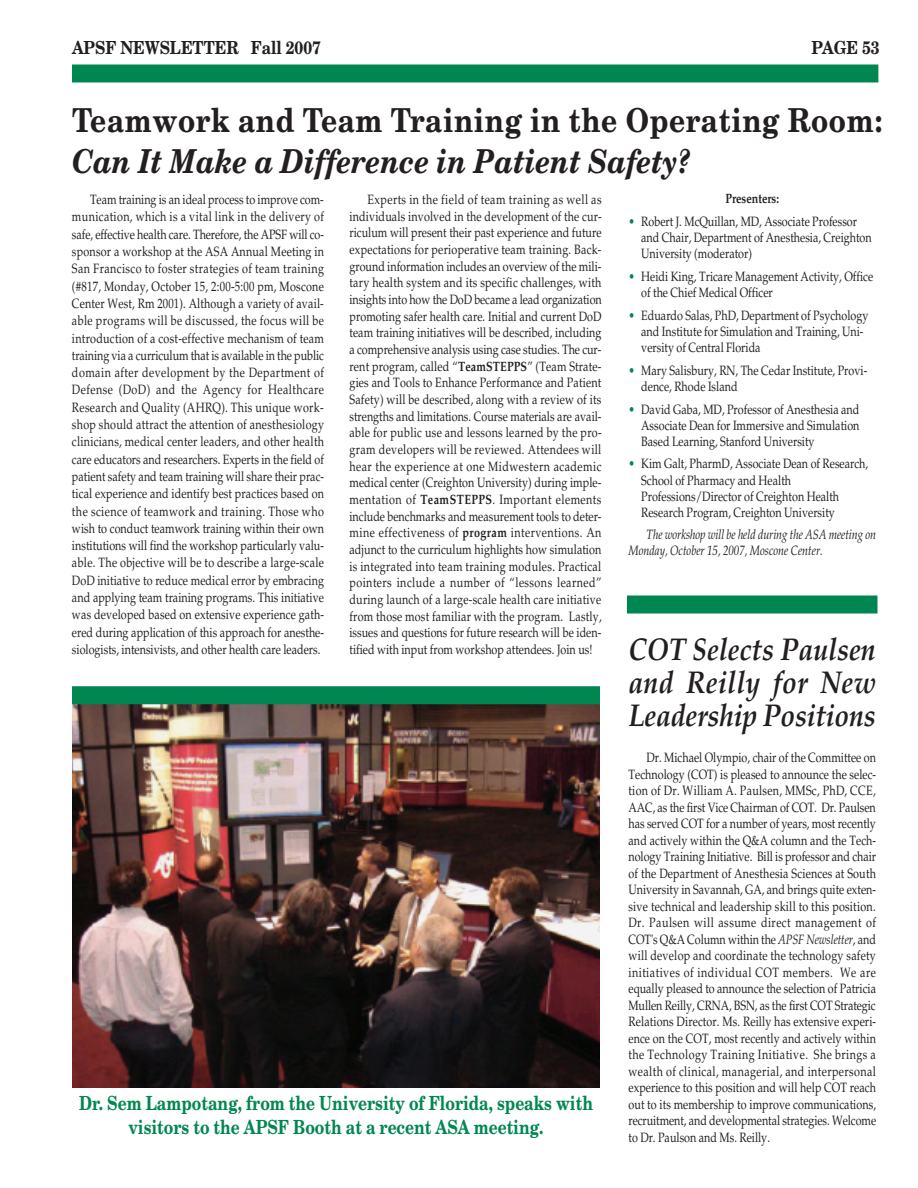
<style>
.page{position:relative;width:918px;height:1188px;background:#fff}
.page>*{position:absolute;margin:0;border:0;box-sizing:border-box;transform-origin:0 0}
.t1{font:700 33px "New Century Schlbk";letter-spacing:.025em;color:#231f20;scale:.85 1}
.t2{font:italic 700 33px "New Century Schlbk";color:#231f20;scale:.85 1}
.t3{font:italic 700 31.5px/33px "Palatino";color:#231f20;text-align:justify;scale:.85 1}
.t4{font:700 19.5px/23.4px "New Century Schlbk";color:#008751;text-align:center;scale:.8 1}
.t5{font:700 18px "New Century Schlbk";color:#231f20;scale:.85 1}
.t6{font:13.5px/16.6px "Palatino";color:#231f20;scale:.8 1}
.t7{font:italic 13.5px/16px "Palatino";letter-spacing:-.005em;color:#231f20;scale:.8 1}
.t8{font:700 13.5px "Palatino";color:#231f20;scale:.8 1}
.s1{color:#008751}
.s2{font-weight:700}
.s3{font-style:italic}
</style>
<div class="page">
<div style="left:72px;top:64px;width:806px;height:18px;background:#008751"></div>
<img style="left:72px;top:704px;width:528px;height:383px">
<div style="left:72px;top:686px;width:528px;height:18px;background:#008751"></div>
<div style="left:627px;top:596px;width:251px;height:18px;background:#008751"></div>
<h3 class="t5" style="left:72px;top:41px;width:294px">APSF NEWSLETTER Fall 2007</h3>
<h3 class="t5" style="left:812px;top:41px;width:81px">PAGE 53</h3>
<h1 class="t1" style="left:72px;top:108px;width:955px">Teamwork and Team Training in the Operating Room:</h1>
<h1 class="t2" style="left:72px;top:149px;width:730px">Can It Make a Difference in Patient Safety?</h1>
<p class="t8" style="left:725px;top:194px;width:69px">Presenters:</p>
<p class="t6" style="left:641px;top:215px;width:290px;line-height:16px;text-indent:-13px"><span class="s1">•</span> Robert J. McQuillan, MD, Associate Professor and Chair, Department of Anesthesia, Creighton<br>University (moderator)</p>
<p class="t6" style="left:641px;top:270px;width:291px;line-height:16px;text-indent:-13px"><span class="s1">•</span> Heidi King, Tricare Management Activity, Office of the Chief Medical Officer</p>
<p class="t6" style="left:641px;top:309px;width:285px;line-height:16px;text-indent:-13px"><span class="s1">•</span> Eduardo Salas, PhD, Department of Psychology and Institute for Simulation and Training, Uni&shy;versity of Central Florida</p>
<p class="t6" style="left:641px;top:364px;width:284px;line-height:16px;text-indent:-13px"><span class="s1">•</span> Mary Salisbury, RN, The Cedar Institute, Provi&shy;dence, Rhode Island</p>
<p class="t6" style="left:641px;top:403px;width:274px;line-height:16px;text-align:justify;text-indent:-13px"><span class="s1">•</span> David Gaba, MD, Professor of Anesthesia and Associate Dean for Immersive and Simulation Based Learning, Stanford University</p>
<p class="t6" style="left:641px;top:457px;width:285px;line-height:16px;text-indent:-13px"><span class="s1">•</span> Kim Galt, PharmD, Associate Dean of Research, School of Pharmacy and Health Professions/Director of Creighton Health Research Program, Creighton University</p>
<p class="t7" style="left:628px;top:528px;width:311px;text-indent:18px">The workshop will be held during the ASA meeting on<br>Monday, October 15, 2007, Moscone Center.</p>
<p class="t6" style="left:72px;top:192px;width:317px;line-height:17.2px;text-align:justify;text-indent:18px">Team training is an ideal process to improve com&shy;munication, which is a vital link in the delivery of safe, effective health care. Therefore, the APSF will co&shy;sponsor a workshop at the ASA Annual Meeting in San Francisco to foster strategies of team training (#817, Monday, October 15, 2:00-5:00 pm, Moscone Center West, Rm 2001). Although a variety of avail&shy;able programs will be discussed, the focus will be introduction of a cost-effective mechanism of team training via a curriculum that is available in the public domain after development by the Department of Defense (DoD) and the Agency for Healthcare Research and Quality (AHRQ). This unique work&shy;shop should attract the attention of anesthesiology clinicians, medical center leaders, and other health care educators and researchers. Experts in the field of patient safety and team training will share their prac&shy;tical experience and identify best practices based on the science of teamwork and training. Those who wish to conduct teamwork training within their own institutions will find the workshop particularly valu&shy;able. The objective will be to describe a large-scale DoD initiative to reduce medical error by embracing and applying team training programs. This initiative was developed based on extensive experience gath&shy;ered during application of this approach for anesthe&shy;siologists, intensivists, and other health care leaders.</p>
<p class="t6" style="left:349px;top:193px;width:317px;text-align:justify;text-indent:18px">Experts in the field of team training as well as individuals involved in the development of the cur&shy;riculum will present their past experience and future expectations for perioperative team training. Back&shy;ground information includes an overview of the mili&shy;tary health system and its specific challenges, with insights into how the DoD became a lead organization promoting safer health care. Initial and current DoD team training initiatives will be described, including a comprehensive analysis using case studies. The cur&shy;rent program, called “<span class="s2">TeamSTEPPS</span>” (Team Strate&shy;gies and Tools to Enhance Performance and Patient Safety) will be described, along with a review of its strengths and limitations. Course materials are avail&shy;able for public use and lessons learned by the pro&shy;gram developers will be reviewed. Attendees will hear the experience at one Midwestern academic medical center (Creighton University) during imple&shy;mentation of <span class="s2">TeamSTEPPS</span>. Important elements include benchmarks and measurement tools to deter&shy;mine effectiveness of <span class="s2">program</span> interventions. An adjunct to the curriculum highlights how simulation is integrated into team training modules. Practical pointers include a number of “lessons learned” during launch of a large-scale health care initiative from those most familiar with the program. Lastly, issues and questions for future research will be iden&shy;tified with input from workshop attendees. Join us!</p>
<h2 class="t3" style="left:628px;top:636px;width:293px">COT Selects Paulsen and Reilly for New Leadership Positions</h2>
<p class="t6" style="left:628px;top:751px;width:311px;text-align:justify;text-indent:18px">Dr. Michael Olympio, chair of the Committee on Technology (COT) is pleased to announce the selec&shy;tion of Dr. William A. Paulsen, MMSc, PhD, CCE, AAC, as the first Vice Chairman of COT. Dr. Paulsen has served COT for a number of years, most recently and actively within the Q&amp;A column and the Tech&shy;nology Training Initiative. Bill is professor and chair of the Department of Anesthesia Sciences at South University in Savannah, GA, and brings quite exten&shy;sive technical and leadership skill to this position.<br>Dr. Paulsen will assume direct management of COT's Q&amp;A Column within the <span class="s3">APSF Newsletter</span>, and will develop and coordinate the technology safety initiatives of individual COT members. We are equally pleased to announce the selection of Patricia Mullen Reilly, CRNA, BSN, as the first COT Strategic Relations Director. Ms. Reilly has extensive experi&shy;ence on the COT, most recently and actively within the Technology Training Initiative. She brings a wealth of clinical, managerial, and interpersonal experience to this position and will help COT reach out to its membership to improve communications, recruitment, and developmental strategies. Welcome to Dr. Paulson and Ms. Reilly.</p>
<h3 class="t4" style="left:79px;top:1093px;width:644px">Dr. Sem Lampotang, from the University of Florida, speaks with visitors to the APSF Booth at a recent ASA meeting.</h3>
</div>
